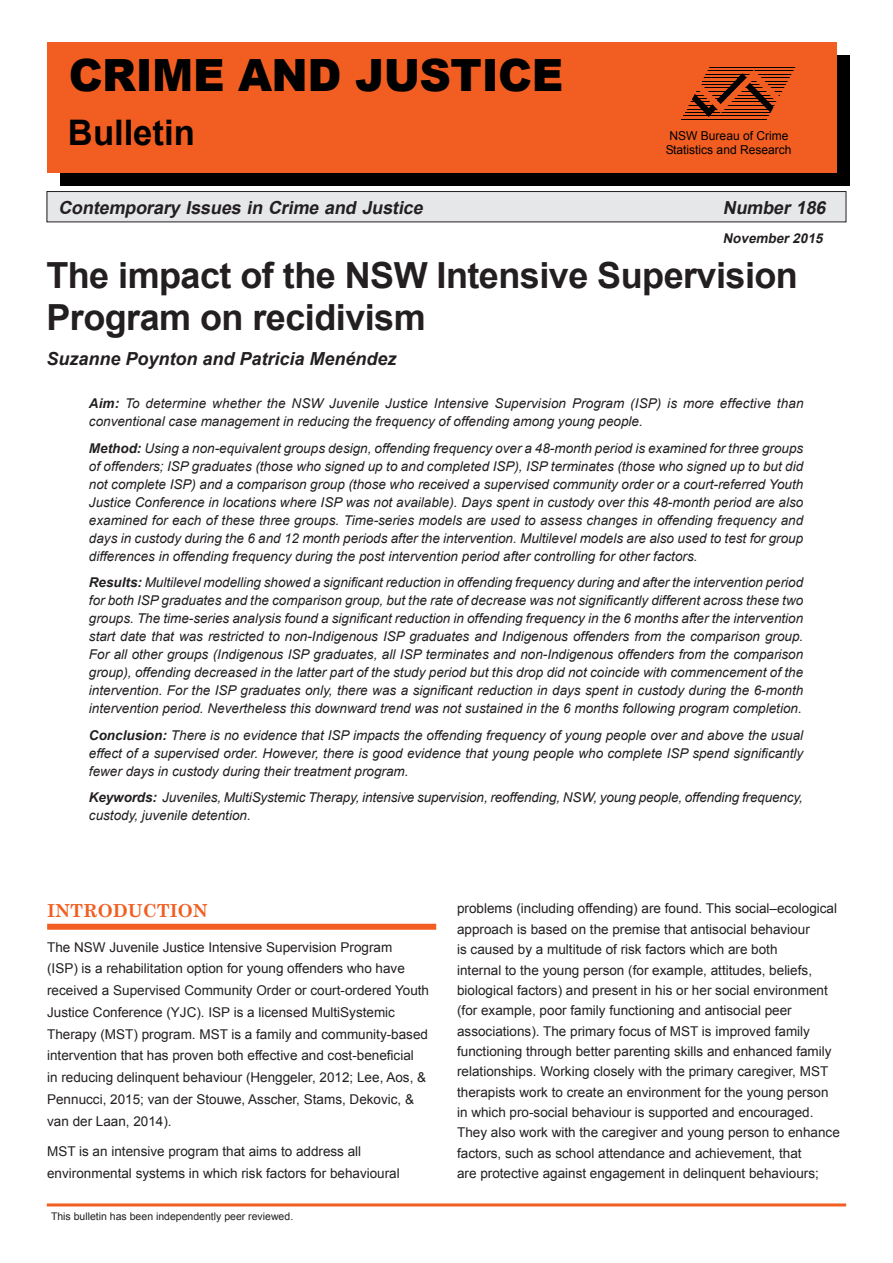
<style>
.page{position:relative;width:893px;height:1263px;background:#fff}
.page>*{position:absolute;margin:0;border:0;box-sizing:border-box;transform-origin:0 0}
.t1{font:900 44.4px "Arial";letter-spacing:-.01em;color:#000001}
._0_0_Heading{font:700 36px/42px "Arial";letter-spacing:-.015em;color:#231f20}
.t2{font:700 35.25px "Arial";color:#000001}
.t3{font:italic 700 18px "Arial";color:#231f20}
._0_00_Authors{font:italic 700 18px "Arial";color:#231f20}
._1__0_Caption{font:700 18px "Century Schoolbook";color:#f25e21}
._0__Abstract{font:italic 13.5px/18px "Arial";color:#231f20;text-align:justify}
._4__Text__body{font:13.5px/20.4px "Arial";color:#231f20}
.t4{font:italic 700 13.5px "Arial";color:#231f20}
.t5{font:12.3px/13.8px "Arial";color:#000001;text-align:center}
._4__Text__body-2{font:10.5px "Arial";color:#231f20}
.s1{font-weight:700}
</style>
<div class="page">
<div style="left:47px;top:192px;width:799px;height:30px;background:#e6e7e9"></div>
<div style="left:47px;top:191px;width:799px;height:31px;border:1px solid #231f20"></div>
<hr style="left:47px;top:1203px;width:799px;height:3px;background:#f25e21">
<div style="left:47px;top:924px;width:389px;height:6px;background:#f25e21"></div>
<div style="left:60px;top:56px;width:790px;height:130px;background:#000001"></div>
<div style="left:47px;top:43px;width:790px;height:130px;background:#f25e21"></div>
<svg style="left:681px;top:67px;width:115px;height:53px"></svg>
<p class="t1" style="left:69px;top:43px;width:496px">CRIME AND JUSTICE</p>
<p class="t2" style="left:68px;top:110px;width:128px">Bulletin</p>
<p class="t5" style="left:666px;top:129px;width:127px">NSW Bureau of Crime<br>Statistics and Research</p>
<p class="t3" style="left:58px;top:195px;width:370px">Contemporary Issues in Crime and Justice</p>
<p class="t3" style="left:723px;top:195px;width:109px">Number 186</p>
<p class="t4" style="left:723px;top:229px;width:105px">November2015</p>
<p class="_0_0_Heading" style="left:46px;top:256px;width:753px">The impact of the NSW Intensive Supervision<br>Program on recidivism</p>
<p class="_0_00_Authors" style="left:46px;top:346px;width:352px">Suzanne Poynton and Patricia Menéndez</p>
<p class="_0__Abstract" style="left:89px;top:394px;width:716px"><span class="s1">Aim:</span> To determine whether the NSW Juvenile Justice Intensive Supervision Program (ISP) is more effective than conventional case management in reducing the frequency of offending among young people.</p>
<p class="_0__Abstract" style="left:89px;top:439px;width:716px"><span class="s1">Method:</span> Using a non-equivalent groups design, offending frequency over a 48-month period is examined for three groups of offenders; ISP graduates (those who signed up to and completed ISP), ISP terminates (those who signed up to but did not complete ISP) and a comparison group (those who received a supervised community order or a court-referred Youth Justice Conference in locations where ISP was not available). Days spent in custody over this 48-month period are also examined for each of these three groups. Time-series models are used to assess changes in offending frequency and days in custody during the 6 and 12 month periods after the intervention. Multilevel models are also used to test for group differences in offending frequency during the post intervention period after controlling for other factors.</p>
<p class="_0__Abstract" style="left:89px;top:573px;width:716px"><span class="s1">Results:</span> Multilevel modelling showed a significant reduction in offending frequency during and after the intervention period for both ISP graduates and the comparison group, but the rate of decrease was not significantly different across these two groups. The time-series analysis found a significant reduction in offending frequency in the 6 months after the intervention start date that was restricted to non-Indigenous ISP graduates and Indigenous offenders from the comparison group.<br>For all other groups (Indigenous ISP graduates, all ISP terminates and non-Indigenous offenders from the comparison group), offending decreased in the latter part of the study period but this drop did not coincide with commencement of the intervention. For the ISP graduates only, there was a significant reduction in days spent in custody during the 6-month intervention period. Nevertheless this downward trend was not sustained in the 6 months following program completion.</p>
<p class="_0__Abstract" style="left:89px;top:726px;width:716px"><span class="s1">Conclusion:</span> There is no evidence that ISP impacts the offending frequency of young people over and above the usual effect of a supervised order. However, there is good evidence that young people who complete ISP spend significantly fewer days in custody during their treatment program.</p>
<p class="_0__Abstract" style="left:89px;top:788px;width:715px"><span class="s1">Keywords:</span> Juveniles, MultiSystemic Therapy, intensive supervision, reoffending, NSW, young people, offending frequency, custody, juvenile detention.</p>
<p class="_1__0_Caption" style="left:47px;top:896px;width:162px">INTRODUCTION</p>
<p class="_4__Text__body" style="left:47px;top:936px;width:383px;line-height:21.8px">The NSW Juvenile Justice Intensive Supervision Program<br>(ISP) is a rehabilitation option for young offenders who have received a Supervised Community Order or court-ordered Youth Justice Conference (YJC). ISP is a licensed MultiSystemic Therapy (MST) program. MST is a family and community-based intervention that has proven both effective and cost-beneficial<br>in reducing delinquent behaviour (Henggeler, 2012; Lee, Aos, &amp; Pennucci, 2015; van der Stouwe, Asscher, Stams, Dekovic, &amp; van der Laan, 2014).</p>
<p class="_4__Text__body" style="left:47px;top:1141px;width:354px;line-height:21.8px">MST is an intensive program that aims to address all environmental systems in which risk factors for behavioural</p>
<p class="_4__Text__body-2" style="left:51px;top:1209px;width:244px">This bulletin has been independently peer reviewed.</p>
<p class="_4__Text__body" style="left:457px;top:899px;width:384px">problems (including offending) are found. This social–ecological approach is based on the premise that antisocial behaviour<br>is caused by a multitude of risk factors which are both<br>internal to the young person (for example, attitudes, beliefs, biological factors) and present in his or her social environment (for example, poor family functioning and antisocial peer associations). The primary focus of MST is improved family functioning through better parenting skills and enhanced family relationships. Working closely with the primary caregiver, MST therapists work to create an environment for the young person in which pro-social behaviour is supported and encouraged.<br>They also work with the caregiver and young person to enhance factors, such as school attendance and achievement, that<br>are protective against engagement in delinquent behaviours;</p>
</div>
